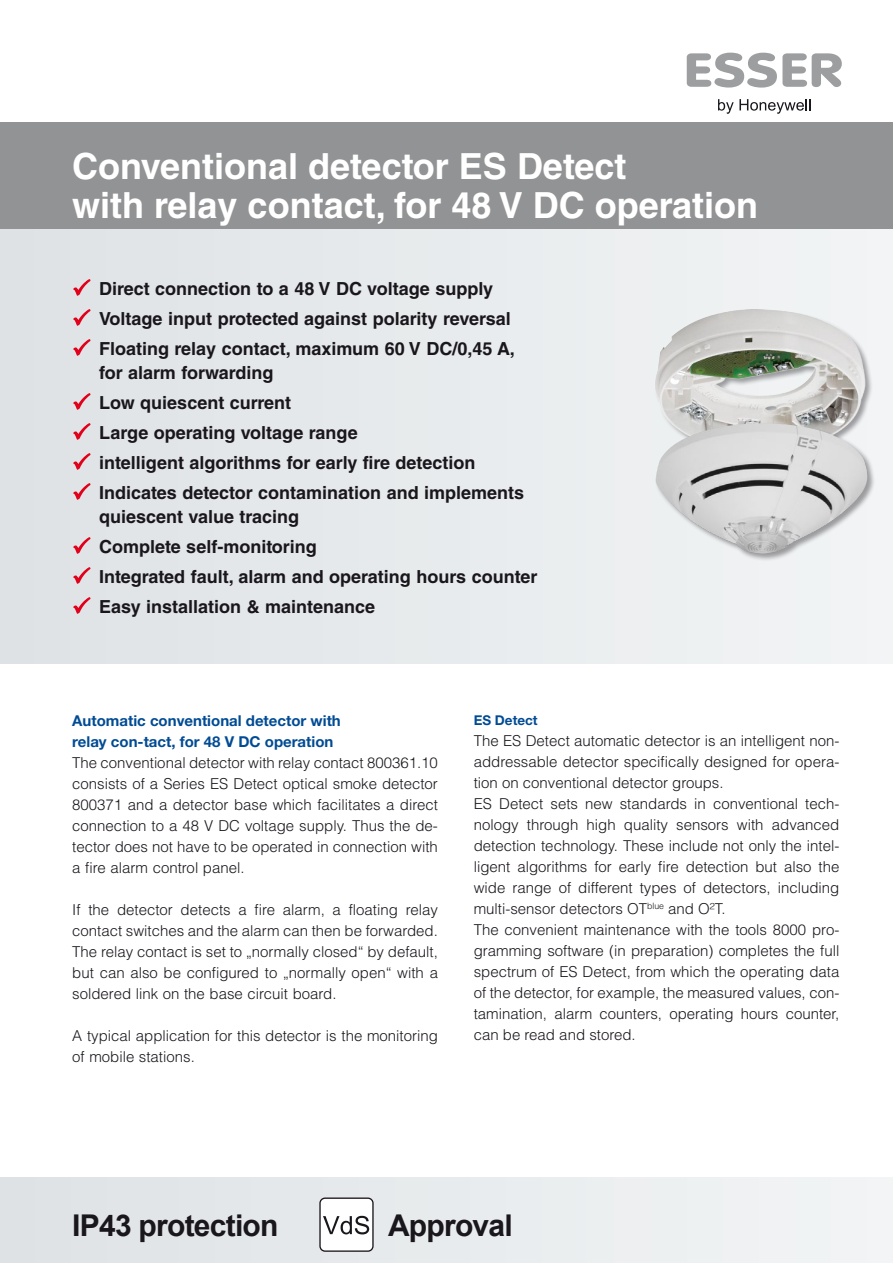
<style>
.page{position:relative;width:893px;height:1263px;background:#fff}
.page>*{position:absolute;margin:0;border:0;box-sizing:border-box;transform-origin:0 0}
.t1{font:700 36px/39px "Honeywell Helvetica";color:#fff}
.t2{font:700 30px "Arial";letter-spacing:-.025em;color:#1a171c}
.t3{font:700 18px/30px "Honeywell Helvetica";color:#1a171c}
.t4{font:300 15px/21px "Honeywell Helvetica";color:#1a171c}
.t5{font:700 15px/21px "Helvetica Neue";color:#004b94}
.t6{font:700 13.5px "Helvetica Neue";color:#004b94}
</style>
<div class="page">
<svg style="left:718px;top:99px;width:92px;height:15px"></svg>
<svg style="left:687px;top:53px;width:155px;height:35px"></svg>
<div style="left:0;top:1178px;width:893px;height:85px;background:#e8ebed"></div>
<div style="left:0;top:122px;width:893px;height:107px;background:#929395"></div>
<div style="left:0;top:230px;width:893px;height:433px;background:#e7eaec"></div>
<img style="left:655px;top:284px;width:227px;height:185px">
<div style="left:656px;top:423px;width:220px;height:139px;background:#1a171c;opacity:.4"></div>
<img style="left:656px;top:423px;width:211px;height:131px">
<div style="left:320px;top:1198px;width:53px;height:53px;background:#fff;border-radius:5px"></div>
<div style="left:319px;top:1197px;width:55px;height:55px;border:1px solid #1a171c;border-radius:5px"></div>
<svg style="left:323px;top:1216px;width:46px;height:18px"></svg>
<svg style="left:73px;top:279px;width:18px;height:17px"></svg>
<svg style="left:73px;top:309px;width:18px;height:17px"></svg>
<svg style="left:73px;top:339px;width:18px;height:17px"></svg>
<svg style="left:73px;top:393px;width:18px;height:17px"></svg>
<svg style="left:73px;top:423px;width:18px;height:17px"></svg>
<svg style="left:73px;top:453px;width:18px;height:17px"></svg>
<svg style="left:73px;top:483px;width:18px;height:17px"></svg>
<svg style="left:73px;top:537px;width:18px;height:17px"></svg>
<svg style="left:73px;top:567px;width:18px;height:17px"></svg>
<svg style="left:73px;top:597px;width:18px;height:17px"></svg>
<h1 class="t1" style="left:72px;top:146px;width:687px">Conventional detector ES Detect<br>with relay contact, for 48 V DC operation</h1>
<p class="t3" style="left:99px;top:274px;width:417px">Direct connection to a 48 V DC voltage supply<br>Voltage input protected against polarity reversal<br>Floating relay contact, maximum 60 V DC/0,45 A,</p>
<p class="t3" style="left:99px;top:358px;width:427px">for alarm forwarding<br>Low quiescent current<br>Large operating voltage range<br>intelligent algorithms for early fire detection Indicates detector contamination and implements</p>
<p class="t3" style="left:99px;top:502px;width:440px">quiescent value tracing<br>Complete self-monitoring<br>Integrated fault, alarm and operating hours counter Easy installation &amp; maintenance</p>
<p class="t5" style="left:72px;top:710px;width:270px">Automatic conventional detector with relay con-tact, for 48 V DC operation</p>
<p class="t4" style="left:72px;top:752px;width:367px;text-align:justify">The conventional detector with relay contact 800361.10 consists of a Series ES Detect optical smoke detector 800371 and a detector base which facilitates a direct connection to a 48 V DC voltage supply. Thus the de&shy;tector does not have to be operated in connection with a fire alarm control panel.</p>
<p class="t4" style="left:72px;top:899px;width:367px;text-align:justify">If the detector detects a fire alarm, a floating relay contact switches and the alarm can then be forwarded.<br>The relay contact is set to „normally closed“ by default, but can also be configured to „normally open“ with a soldered link on the base circuit board.</p>
<p class="t4" style="left:72px;top:1025px;width:367px">A typical application for this detector is the monitoring of mobile stations.</p>
<p class="t6" style="left:474px;top:712px;width:66px">ES Detect</p>
<p class="t4" style="left:474px;top:730px;width:367px">The ES Detect automatic detector is an intelligent non&shy;addressable detector specifically designed for opera&shy;tion on conventional detector groups.<br>ES Detect sets new standards in conventional tech&shy;nology through high quality sensors with advanced detection technology. These include not only the intel&shy;ligent algorithms for early fire detection but also the wide range of different types of detectors, including multi-sensor detectors OT<sup>blue</sup> and O²T.<br>The convenient maintenance with the tools 8000 pro&shy;gramming software (in preparation) completes the full spectrum of ES Detect, from which the operating data of the detector, for example, the measured values, con&shy;tamination, alarm counters, operating hours counter, can be read and stored.</p>
<h2 class="t2" style="left:72px;top:1205px;width:208px">IP43 protection</h2>
<h2 class="t2" style="left:388px;top:1205px;width:126px">Approval</h2>
</div>
